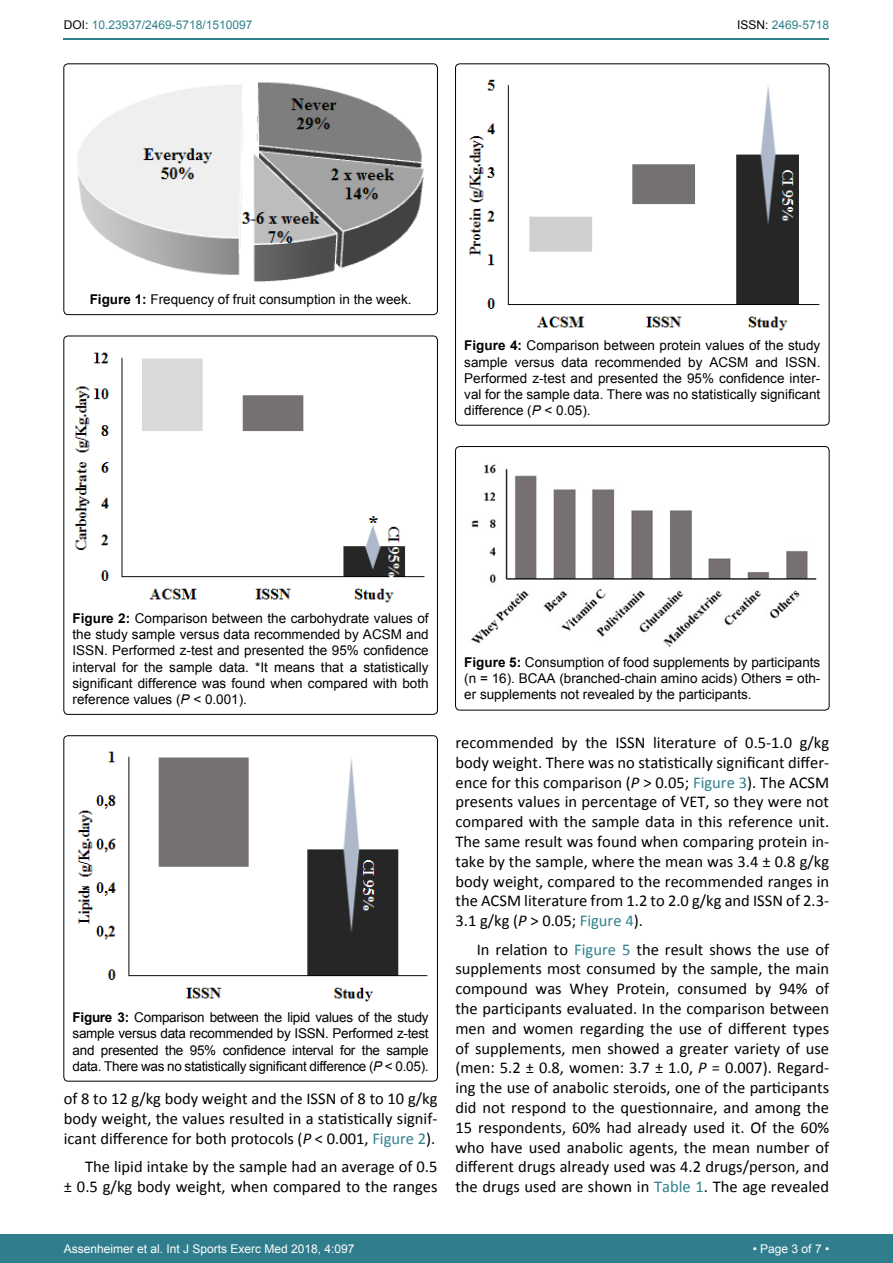
<style>
.page{position:relative;width:893px;height:1263px;background:#fff}
.page>*{position:absolute;margin:0;border:0;box-sizing:border-box;transform-origin:0 0}
.t1{font:16.5px/19.8px "Calibri";color:#000;text-align:justify}
.t2{font:13.5px/16.2px "Arial";color:#000;text-align:justify}
.t3{font:12px "Arial";color:#fff}
.t4{font:12px "Arial";color:#30808d}
.s1{color:#000}
.s2{font-weight:700}
.s3{font-style:italic}
.s4{color:#30808d}
</style>
<div class="page">
<hr style="left:64px;top:38px;width:765px;height:2px;background:#30808d">
<div style="left:0;top:1234px;width:893px;height:29px;background:#307d8d"></div>
<div style="left:64px;top:64px;width:373px;height:251px;border:1px solid #000;border-radius:4px"></div>
<img style="left:77px;top:82px;width:347px;height:200px">
<div style="left:64px;top:336px;width:373px;height:378px;border:1px solid #000;border-radius:4px"></div>
<img style="left:74px;top:352px;width:351px;height:251px">
<div style="left:64px;top:736px;width:373px;height:345px;border:1px solid #000;border-radius:4px"></div>
<img style="left:77px;top:751px;width:351px;height:251px">
<div style="left:455px;top:64px;width:374px;height:361px;border:1px solid #000;border-radius:4px"></div>
<img style="left:468px;top:79px;width:352px;height:252px">
<div style="left:455px;top:446px;width:374px;height:264px;border:1px solid #000;border-radius:4px"></div>
<img style="left:471px;top:464px;width:346px;height:184px">
<p class="t4" style="left:64px;top:17px;width:190px"><span class="s1">DOI:</span> 10.23937/2469-5718/1510097</p>
<p class="t4" style="left:737px;top:17px;width:94px"><span class="s1">ISSN:</span> 2469-5718</p>
<p class="t2" style="left:90px;top:291px;width:323px"><span class="s2">Figure 1:</span> Frequency of fruit consumption in the week.</p>
<p class="t2" style="left:464px;top:338px;width:358px"><span class="s2">Figure 4:</span> Comparison between protein values of the study sample versus data recommended by ACSM and ISSN.<br>Performed z-test and presented the 95% confidence inter&shy;val for the sample data. There was no statistically significant difference (<span class="s3">P</span> &lt; 0.05).</p>
<p class="t2" style="left:73px;top:610px;width:358px"><span class="s2">Figure 2:</span> Comparison between the carbohydrate values of the study sample versus data recommended by ACSM and ISSN. Performed z-test and presented the 95% confidence interval for the sample data. *It means that a statistically significant difference was found when compared with both reference values (<span class="s3">P</span> &lt; 0.001).</p>
<p class="t2" style="left:73px;top:1009px;width:358px"><span class="s2">Figure 3:</span> Comparison between the lipid values of the study sample versus data recommended by ISSN. Performed z-test and presented the 95% confidence interval for the sample data. There was no statistically significant difference (<span class="s3">P</span> &lt; 0.05).</p>
<p class="t1" style="left:64px;top:1089px;width:375px">of 8 to 12 g/kg body weight and the ISSN of 8 to 10 g/kg body weight, the values resulted in a statistically signif&shy;icant difference for both protocols (<span class="s3">P</span> &lt; 0.001, <span class="s4">Figure 2</span>).</p>
<p class="t1" style="left:64px;top:1156px;width:375px;text-align:right">The lipid intake by the sample had an average of 0.5<br>± 0.5 g/kg body weight, when compared to the ranges</p>
<p class="t2" style="left:464px;top:654px;width:358px"><span class="s2">Figure 5:</span> Consumption of food supplements by participants (n = 16). BCAA (branched-chain amino acids) Others = oth&shy;er supplements not revealed by the participants.</p>
<p class="t1" style="left:455px;top:733px;width:375px">recommended by the ISSN literature of 0.5-1.0 g/kg body weight. There was no statistically significant differ&shy;ence for this comparison (<span class="s3">P</span> &gt; 0.05; <span class="s4">Figure 3</span>). The ACSM presents values in percentage of VET, so they were not compared with the sample data in this reference unit.<br>The same result was found when comparing protein in&shy;take by the sample, where the mean was 3.4 ± 0.8 g/kg body weight, compared to the recommended ranges in the ACSM literature from 1.2 to 2.0 g/kg and ISSN of 2.3- 3.1 g/kg (<span class="s3">P</span> &gt; 0.05; <span class="s4">Figure 4</span>).</p>
<p class="t1" style="left:455px;top:939px;width:375px;text-indent:21px">In relation to <span class="s4">Figure 5</span> the result shows the use of supplements most consumed by the sample, the main compound was Whey Protein, consumed by 94% of the participants evaluated. In the comparison between men and women regarding the use of different types of supplements, men showed a greater variety of use (men: 5.2 ± 0.8, women: 3.7 ± 1.0, <span class="s3">P</span> = 0.007). Regard&shy;ing the use of anabolic steroids, one of the participants did not respond to the questionnaire, and among the 15 respondents, 60% had already used it. Of the 60% who have used anabolic agents, the mean number of different drugs already used was 4.2 drugs/person, and the drugs used are shown in <span class="s4">Table 1</span>. The age revealed</p>
<p class="t3" style="left:64px;top:1241px;width:292px">Assenheimer et al. Int J Sports Exerc Med 2018, 4:097</p>
<p class="t3" style="left:753px;top:1241px;width:78px">• Page 3 of 7 •</p>
</div>
